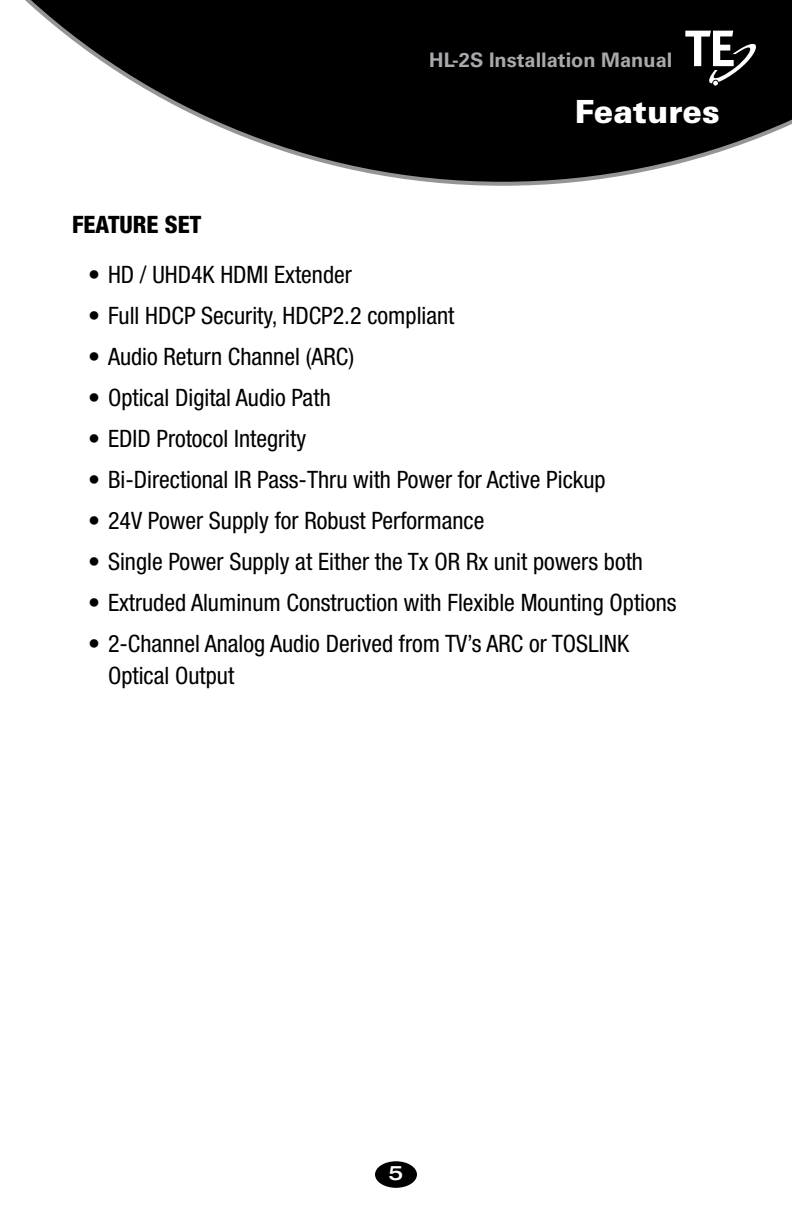
<style>
.page{position:relative;width:792px;height:1224px;background:#fff}
.page>*{position:absolute;margin:0;border:0;box-sizing:border-box;transform-origin:0 0}
.t1{font:900 32px "Univers LT Std";color:#fff}
.t2{font:condensed 24px/32px "Helvetica Neue LT Std";color:#000}
.t3{font:800 condensed 24px "Helvetica Neue LT Std";color:#000}
.t4{font:700 20px "Univers LT Std";color:#a7a9ac}
.t5{font:500 expanded 20px "Helvetica Neue LT Std";color:#fff}
</style>
<div class="page">
<svg style="left:25px;top:0;width:767px;height:186px"></svg>
<div style="left:375px;top:1161px;width:42px;height:27px;background:#000;border-radius:50%"></div>
<svg style="left:685px;top:31px;width:73px;height:55px"></svg>
<p class="t4" style="left:429px;top:48px;width:245px">HL-2S Installation Manual</p>
<h1 class="t1" style="left:575px;top:91px;width:147px">Features</h1>
<p class="t3" style="left:72px;top:210px;width:131px">FEATURE SET</p>
<p class="t2" style="left:88px;top:258px;width:265px">• HD / UHD4K HDMI Extender</p>
<p class="t2" style="left:88px;top:299px;width:368px">• Full HDCP Security, HDCP2.2 compliant</p>
<p class="t2" style="left:88px;top:340px;width:268px">• Audio Return Channel (ARC)</p>
<p class="t2" style="left:88px;top:381px;width:244px">• Optical Digital Audio Path</p>
<p class="t2" style="left:88px;top:422px;width:220px">• EDID Protocol Integrity</p>
<p class="t2" style="left:88px;top:463px;width:519px">• Bi-Directional IR Pass-Thru with Power for Active Pickup</p>
<p class="t2" style="left:88px;top:504px;width:398px">• 24V Power Supply for Robust Performance</p>
<p class="t2" style="left:88px;top:545px;width:556px">• Single Power Supply at Either the Tx OR Rx unit powers both</p>
<p class="t2" style="left:88px;top:586px;width:590px">• Extruded Aluminum Construction with Flexible Mounting Options</p>
<p class="t2" style="left:108px;top:627px;width:523px;text-indent:-20px">• 2-Channel Analog Audio Derived from TV’s ARC or TOSLINK<br>Optical Output</p>
<p class="t5" style="left:389px;top:1161px;width:16px">5</p>
</div>
